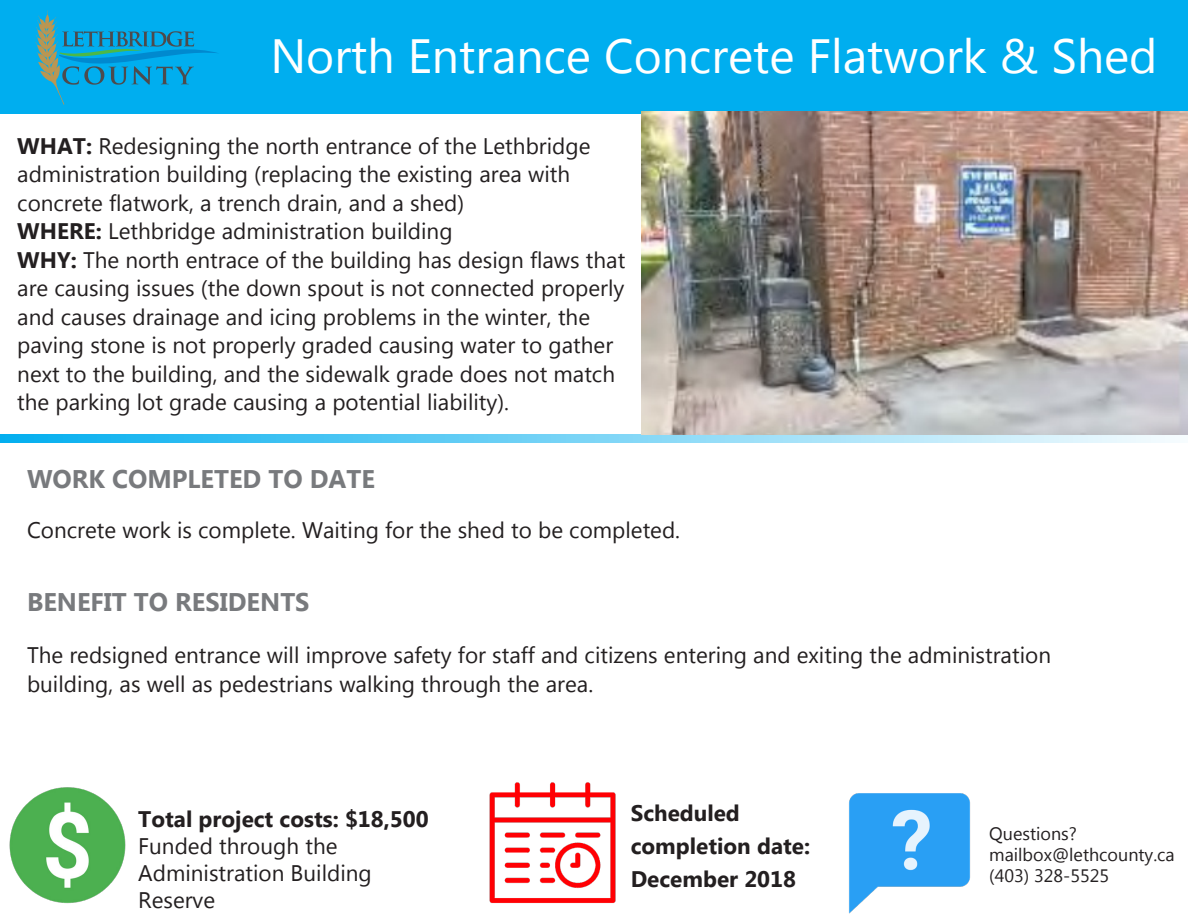
<style>
.page{position:relative;width:1188px;height:918px;background:#fff}
.page>*{position:absolute;margin:0;border:0;box-sizing:border-box;transform-origin:0 0}
.t1{font:48px "Myanmar Text";color:#fff}
.t2{font:700 25.5px "Myanmar Text";color:#787a7d}
.t3{font:22.5px/28.5px "Myanmar Text";color:#231f20}
.t4{font:700 22.5px/33px "Myanmar Text";color:#231f20}
.t5{font:18px "Myanmar Text";color:#231f20}
.s1{font-weight:700}
</style>
<div class="page">
<svg style="left:0;top:434px;width:1188px;height:9px;background:#7cd3f3"></svg>
<div style="left:0;top:0;width:1188px;height:113px;background:#00aeef"></div>
<img style="left:9px;top:787px;width:117px;height:117px">
<img style="left:489px;top:782px;width:127px;height:121px">
<img style="left:849px;top:793px;width:122px;height:121px">
<svg style="left:35px;top:10px;width:182px;height:95px"></svg>
<img style="left:642px;top:111px;width:546px;height:323px">
<p class="t1" style="left:270px;top:28px;width:889px">North Entrance Concrete Flatwork &amp; Shed</p>
<p class="t3" style="left:17px;top:132px;width:575px"><span class="s1">WHAT:</span> Redesigning the north entrance of the Lethbridge administration building (replacing the existing area with concrete flatwork, a trench drain, and a shed)</p>
<p class="t3" style="left:17px;top:217px;width:437px"><span class="s1">WHERE:</span> Lethbridge administration building</p>
<p class="t3" style="left:17px;top:246px;width:610px"><span class="s1">WHY:</span> The north entrace of the building has design flaws that are causing issues (the down spout is not connected properly and causes drainage and icing problems in the winter, the paving stone is not properly graded causing water to gather next to the building, and the sidewalk grade does not match the parking lot grade causing a potential liability).</p>
<p class="t2" style="left:27px;top:464px;width:349px">WORK COMPLETED TO DATE</p>
<p class="t3" style="left:27px;top:516px;width:655px">Concrete work is complete. Waiting for the shed to be completed.</p>
<p class="t2" style="left:27px;top:587px;width:284px">BENEFIT TO RESIDENTS</p>
<p class="t3" style="left:27px;top:641px;width:1026px">The redsigned entrance will improve safety for staff and citizens entering and exiting the administration building, as well as pedestrians walking through the area.</p>
<p class="t4" style="left:138px;top:802px;width:292px">Total project costs: $18,500</p>
<p class="t3" style="left:138px;top:832px;width:235px;line-height:27px">Funded through the<br>Administration Building<br>Reserve</p>
<p class="t4" style="left:631px;top:797px;width:111px">Scheduled</p>
<p class="t4" style="left:631px;top:830px;width:181px">completion date:<br>December 2018</p>
<p class="t5" style="left:989px;top:824px;width:89px">Questions?</p>
<p class="t5" style="left:989px;top:845px;width:187px">mailbox@lethcounty.ca</p>
<p class="t5" style="left:989px;top:866px;width:122px">(403) 328-5525</p>
</div>
